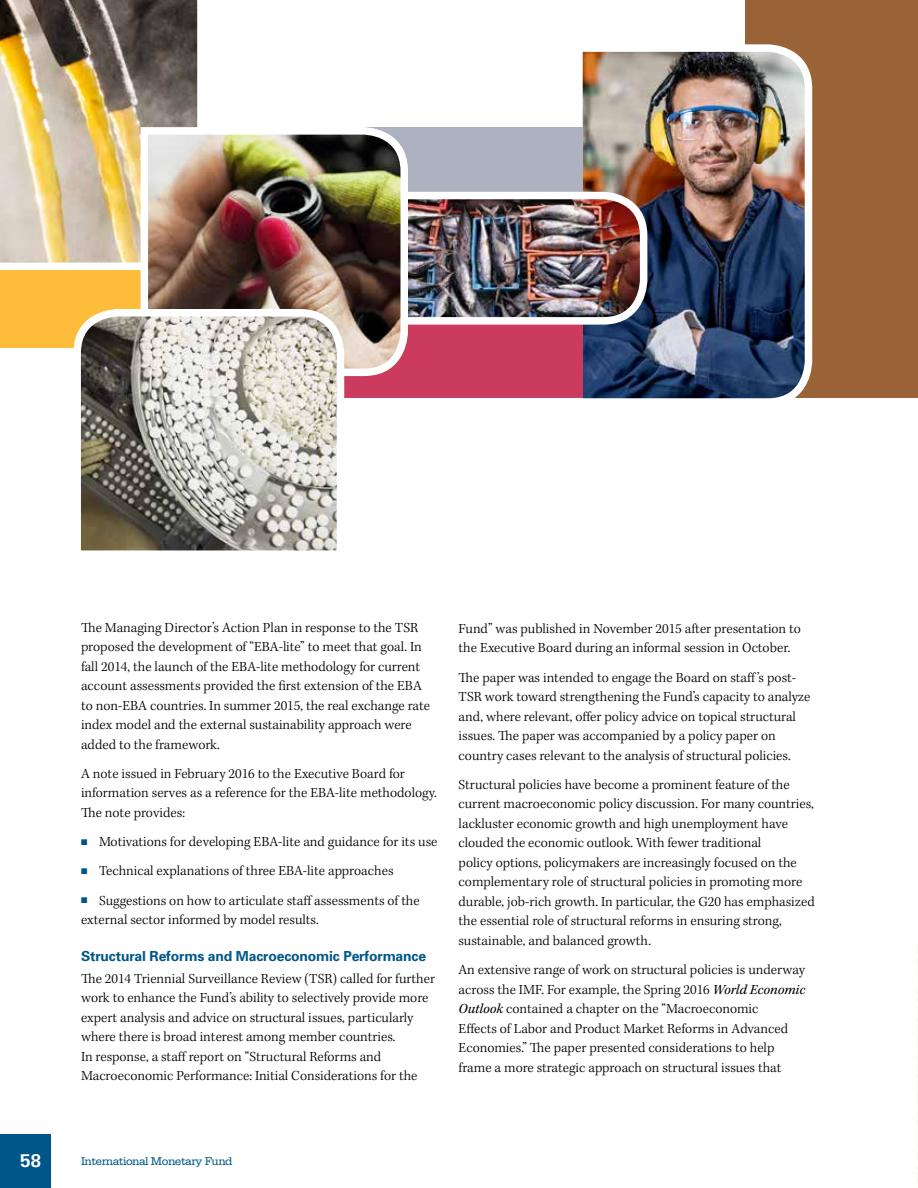
<style>
.page{position:relative;width:918px;height:1188px;background:#fff}
.page>*{position:absolute;margin:0;border:0;box-sizing:border-box;transform-origin:0 0}
.t1{font:700 19.5px "Serifa Std";color:#fff}
.t2{font:300 14.25px/19.5px "Kepler Std";color:#000}
.t3{font:700 13.8px "Univers";letter-spacing:-.01em;color:#005689}
.t4{font:12px "Serifa Std";letter-spacing:-.04em;color:#005689}
.s1{color:#005689}
.s2{font-weight:400;font-style:italic}
</style>
<div class="page">
<div style="left:0;top:1134px;width:51px;height:54px;background:#005689"></div>
<div style="left:745px;top:0;width:173px;height:398px;background:#996337"></div>
<img style="left:582px;top:44px;width:231px;height:355px">
<div style="left:321px;top:261px;width:262px;height:137px;background:#cb3b5e"></div>
<div style="left:363px;top:127px;width:220px;height:134px;background:#aeb1c0"></div>
<div style="left:0;top:215px;width:201px;height:132px;background:#fdbd3b"></div>
<img style="left:412px;top:188px;width:239px;height:140px">
<img style="left:0;top:0;width:198px;height:270px">
<img style="left:137px;top:123px;width:275px;height:254px">
<svg style="left:917px;top:945px;width:1px;height:238px"></svg>
<svg style="left:70px;top:305px;width:278px;height:246px;background:#b0ada3"></svg>
<p class="t2" style="left:81px;top:618px;width:351px">The Managing Director’s Action Plan in response to the TSR proposed the development of “EBA-lite” to meet that goal. In fall 2014, the launch of the EBA-lite methodology for current account assessments provided the first extension of the EBA to non-EBA countries. In summer 2015, the real exchange rate index model and the external sustainability approach were added to the framework.</p>
<p class="t2" style="left:81px;top:764px;width:357px">A note issued in February 2016 to the Executive Board for information serves as a reference for the EBA-lite methodology.<br>The note provides:</p>
<p class="t2" style="left:81px;top:833px;width:358px"><span class="s1">■</span> Motivations for developing EBA-lite and guidance for its use</p>
<p class="t2" style="left:81px;top:862px;width:314px"><span class="s1">■</span> Technical explanations of three EBA-lite approaches</p>
<p class="t2" style="left:81px;top:891px;width:340px"><span class="s1">■</span> Suggestions on how to articulate staff assessments of the external sector informed by model results.</p>
<p class="t3" style="left:81px;top:947px;width:347px">Structural Reforms and Macroeconomic Performance</p>
<p class="t2" style="left:81px;top:969px;width:356px">The 2014 Triennial Surveillance Review (TSR) called for further work to enhance the Fund’s ability to selectively provide more expert analysis and advice on structural issues, particularly where there is broad interest among member countries.<br>In response, a staff report on “Structural Reforms and Macroeconomic Performance: Initial Considerations for the</p>
<p class="t2" style="left:459px;top:619px;width:344px">Fund” was published in November 2015 after presentation to the Executive Board during an informal session in October.</p>
<p class="t2" style="left:459px;top:668px;width:353px">The paper was intended to engage the Board on staff’s post-TSR work toward strengthening the Fund’s capacity to analyze and, where relevant, offer policy advice on topical structural issues. The paper was accompanied by a policy paper on country cases relevant to the analysis of structural policies.</p>
<p class="t2" style="left:459px;top:775px;width:358px">Structural policies have become a prominent feature of the current macroeconomic policy discussion. For many countries, lackluster economic growth and high unemployment have clouded the economic outlook. With fewer traditional<br>policy options, policymakers are increasingly focused on the complementary role of structural policies in promoting more durable, job-rich growth. In particular, the G20 has emphasized the essential role of structural reforms in ensuring strong, sustainable, and balanced growth.</p>
<p class="t2" style="left:459px;top:960px;width:348px">An extensive range of work on structural policies is underway across the IMF. For example, the Spring 2016 <span class="s2">World Economic Outlook</span> contained a chapter on the “Macroeconomic<br>Effects of Labor and Product Market Reforms in Advanced Economies.” The paper presented considerations to help frame a more strategic approach on structural issues that</p>
<p class="t1" style="left:20px;top:1149px;width:23px">58</p>
<p class="t4" style="left:81px;top:1155px;width:153px">International Monetary Fund</p>
</div>
